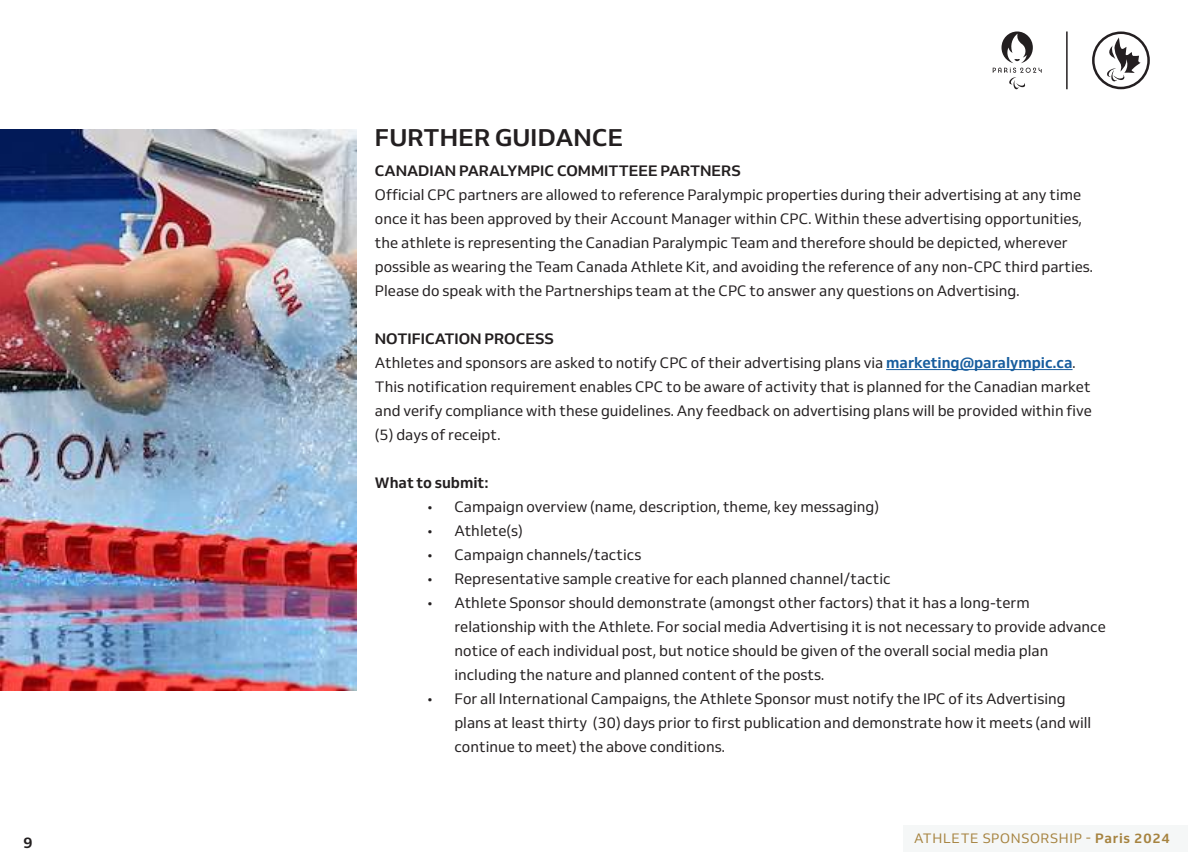
<style>
.page{position:relative;width:1188px;height:864px;background:#fff}
.page>*{position:absolute;margin:0;border:0;box-sizing:border-box;transform-origin:0 0}
.t1{font:700 24px "Venn";letter-spacing:.01em;color:#231f20}
.t2{font:15px/24px "Venn";color:#231f20}
.t3{font:700 15px "Venn";color:#231f20}
.t4{font:13.5px "Venn";letter-spacing:.05em;color:#a68340}
.s1{font-weight:700}
.s2{font-weight:700;color:#175d9e}
</style>
<div class="page">
<svg style="left:993px;top:32px;width:49px;height:57px"></svg>
<hr style="left:1066px;top:32px;width:2px;height:57px;background:#231f20">
<svg style="left:1092px;top:32px;width:58px;height:57px"></svg>
<div style="left:904px;top:825px;width:284px;height:26px;background:#f5f7f7"></div>
<hr style="left:886px;top:369px;width:187px;height:1px;background:#175d9e">
<img style="left:0;top:130px;width:356px;height:561px">
<h1 class="t1" style="left:375px;top:123px;width:250px">FURTHER GUIDANCE</h1>
<p class="t3" style="left:375px;top:162px;width:367px">CANADIAN PARALYMPIC COMMITTEEE PARTNERS</p>
<p class="t2" style="left:375px;top:183px;width:720px">Official CPC partners are allowed to reference Paralympic properties during their advertising at any time once it has been approved by their Account Manager within CPC. Within these advertising opportunities, the athlete is representing the Canadian Paralympic Team and therefore should be depicted, wherever possible as wearing the Team Canada Athlete Kit, and avoiding the reference of any non-CPC third parties.<br>Please do speak with the Partnerships team at the CPC to answer any questions on Advertising.</p>
<p class="t2" style="left:375px;top:327px;width:719px"><span class="s1">NOTIFICATION PROCESS<br></span>Athletes and sponsors are asked to notify CPC of their advertising plans via <span class="s2">marketing@paralympic.ca</span>.<br>This notification requirement enables CPC to be aware of activity that is planned for the Canadian market and verify compliance with these guidelines. Any feedback on advertising plans will be provided within five (5) days of receipt.</p>
<p class="t3" style="left:375px;top:474px;width:115px">What to submit:</p>
<p class="t2" style="left:427px;top:495px;width:453px">• Campaign overview (name, description, theme, key messaging)</p>
<p class="t2" style="left:427px;top:519px;width:97px">• Athlete(s)</p>
<p class="t2" style="left:427px;top:543px;width:215px">• Campaign channels/tactics</p>
<p class="t2" style="left:427px;top:567px;width:465px">• Representative sample creative for each planned channel/tactic</p>
<p class="t2" style="left:454px;top:591px;width:653px;text-indent:-27px">• Athlete Sponsor should demonstrate (amongst other factors) that it has a long-term relationship with the Athlete. For social media Advertising it is not necessary to provide advance notice of each individual post, but notice should be given of the overall social media plan including the nature and planned content of the posts.</p>
<p class="t2" style="left:454px;top:687px;width:638px;text-indent:-27px">• For all International Campaigns, the Athlete Sponsor must notify the IPC of its Advertising plans at least thirty (30) days prior to first publication and demonstrate how it meets (and will continue to meet) the above conditions.</p>
<p class="t3" style="left:23px;top:833px;width:11px">9</p>
<p class="t4" style="left:914px;top:831px;width:257px">ATHLETE SPONSORSHIP - <span class="s1">Paris 2024</span></p>
</div>
